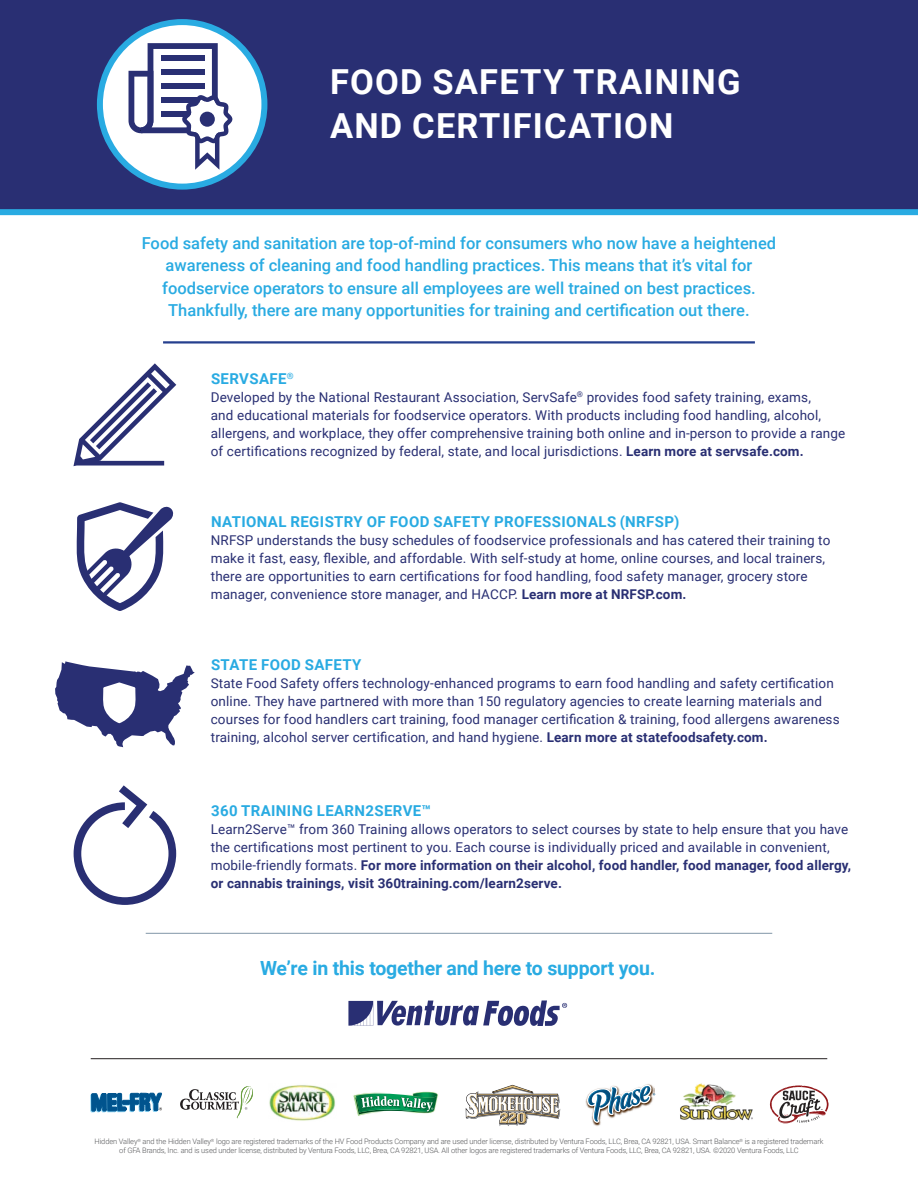
<style>
.page{position:relative;width:918px;height:1188px;background:#fff}
.page>*{position:absolute;margin:0;border:0;box-sizing:border-box;transform-origin:0 0}
.t1{font:700 34.5px/43.5px "Roboto";letter-spacing:.035em;color:#fff}
.t2{font:700 19.5px "Roboto";letter-spacing:-.01em;color:#29abe2}
.t3{font:500 16.5px/22.5px "Roboto";color:#29abe2;text-align:center}
.t4{font:700 15px "Roboto";letter-spacing:.025em;color:#29abe2}
.t5{font:13.5px/18px "Roboto";letter-spacing:.01em;color:#292f73}
.t6{font:300 7.5px/9px "Roboto";letter-spacing:-.015em;color:#57585a;text-align:center}
.s1{font-weight:700}
</style>
<div class="page">
<div style="left:0;top:0;width:918px;height:210px;background:#292f73"></div>
<div style="left:0;top:209px;width:918px;height:6px;background:#29abe2"></div>
<hr style="left:163px;top:341px;width:592px;height:3px;background:#253f8e">
<svg style="left:100px;top:22px;width:164px;height:165px;background:#e2f3fa"></svg>
<div style="left:97px;top:19px;width:170px;height:171px;border:6px solid #29abe2;border-radius:50%"></div>
<svg style="left:91px;top:1092px;width:71px;height:21px"></svg>
<img style="left:586px;top:1084px;width:65px;height:42px">
<svg style="left:587px;top:1085px;width:68px;height:38px"></svg>
<svg style="left:353px;top:1084px;width:208px;height:42px"></svg>
<svg style="left:769px;top:1085px;width:60px;height:39px"></svg>
<img style="left:269px;top:1085px;width:66px;height:36px">
<img style="left:680px;top:1083px;width:73px;height:38px">
<svg style="left:180px;top:1086px;width:73px;height:33px"></svg>
<hr style="left:91px;top:1058px;width:736px;height:1px;background:#231f20">
<hr style="left:146px;top:933px;width:626px;height:1px;background:#8197a8">
<svg style="left:348px;top:1000px;width:219px;height:26px"></svg>
<svg style="left:129px;top:43px;width:103px;height:127px"></svg>
<div style="left:200px;top:112px;width:15px;height:15px;background:#292f73;border-radius:50%"></div>
<svg style="left:73px;top:363px;width:103px;height:103px"></svg>
<svg style="left:76px;top:502px;width:98px;height:109px"></svg>
<svg style="left:55px;top:661px;width:140px;height:86px"></svg>
<svg style="left:74px;top:785px;width:102px;height:120px"></svg>
<p class="t1" style="left:330px;top:59px;width:412px">FOOD SAFETY TRAINING<br>AND CERTIFICATION</p>
<p class="t3" style="left:142px;top:231px;width:636px">Food safety and sanitation are top-of-mind for consumers who now have a heightened awareness of cleaning and food handling practices. This means that it’s vital for foodservice operators to ensure all employees are well trained on best practices.<br>Thankfully, there are many opportunities for training and certification out there.</p>
<p class="t4" style="left:211px;top:368px;width:84px">SERVSAFE<sup>®</sup></p>
<p class="t5" style="left:211px;top:387px;width:636px">Developed by the National Restaurant Association, ServSafe<sup>®</sup> provides food safety training, exams,<br>and educational materials for foodservice operators. With products including food handling, alcohol, allergens, and workplace, they offer comprehensive training both online and in-person to provide a range of certifications recognized by federal, state, and local jurisdictions. <span class="s1">Learn more at servsafe.com.</span></p>
<p class="t4" style="left:211px;top:511px;width:470px">NATIONAL REGISTRY OF FOOD SAFETY PROFESSIONALS (NRFSP)</p>
<p class="t5" style="left:211px;top:531px;width:621px">NRFSP understands the busy schedules of foodservice professionals and has catered their training to make it fast, easy, flexible, and affordable. With self-study at home, online courses, and local trainers, there are opportunities to earn certifications for food handling, food safety manager, grocery store manager, convenience store manager, and HACCP. <span class="s1">Learn more at NRFSP.com.</span></p>
<p class="t4" style="left:211px;top:654px;width:152px">STATE FOOD SAFETY</p>
<p class="t5" style="left:211px;top:674px;width:630px">State Food Safety offers technology-enhanced programs to earn food handling and safety certification online. They have partnered with more than 150 regulatory agencies to create learning materials and courses for food handlers cart training, food manager certification &amp; training, food allergens awareness training, alcohol server certification, and hand hygiene. <span class="s1">Learn more at statefoodsafety.com.</span></p>
<p class="t4" style="left:211px;top:800px;width:221px">360 TRAINING LEARN2SERVE™</p>
<p class="t5" style="left:211px;top:820px;width:642px">Learn2Serve™ from 360 Training allows operators to select courses by state to help ensure that you have the certifications most pertinent to you. Each course is individually priced and available in convenient, mobile-friendly formats. <span class="s1">For more information on their alcohol, food handler, food manager, food allergy, or cannabis trainings, visit 360training.com/learn2serve.</span></p>
<p class="t2" style="left:260px;top:955px;width:397px">We’re in this together and here to support you.</p>
<p class="t6" style="left:95px;top:1137px;width:730px">Hidden Valley<sup>®</sup> and the Hidden Valley<sup>®</sup> logo are registered trademarks of the HV Food Products Company and are used under license, distributed by Ventura Foods, LLC, Brea, CA 92821, USA. Smart Balance<sup>®</sup> is a registered trademark of GFA Brands, Inc. and is used under license, distributed by Ventura Foods, LLC, Brea, CA 92821, USA. All other logos are registered trademarks of Ventura Foods, LLC, Brea, CA 92821, USA. ©2020 Ventura Foods, LLC</p>
</div>
